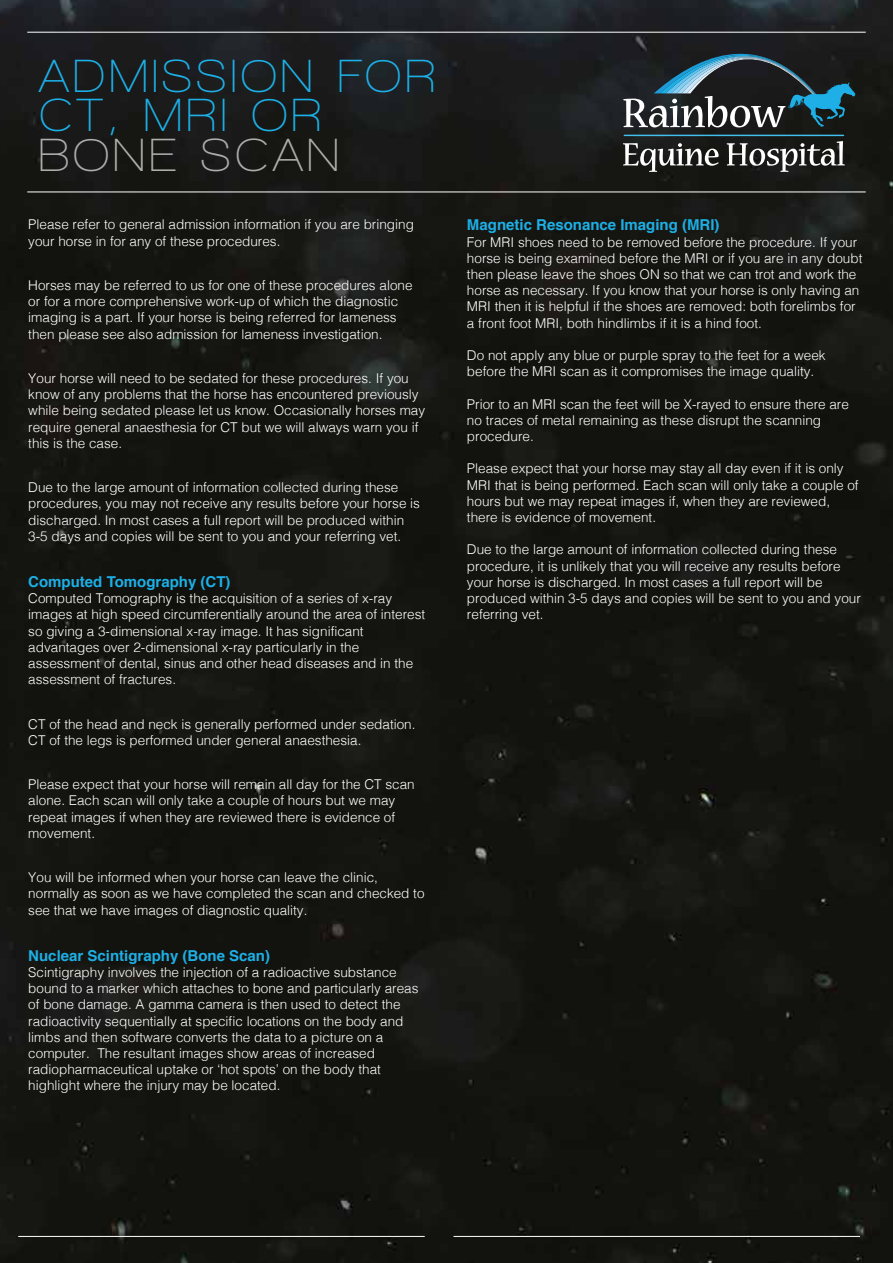
<style>
.page{position:relative;width:893px;height:1263px;background:#fff}
.page>*{position:absolute;margin:0;border:0;box-sizing:border-box;transform-origin:0 0}
.t1{font:600 47.55px/39.5px "Walkway";letter-spacing:.08em;color:#1dafe6}
.t2{font:600 47.55px "Walkway";letter-spacing:.08em;color:#adadad}
.t3{font:700 15px "Helvetica";color:#1dafe6}
.t4{font:300 13.5px/16.2px "Helvetica";color:#fff}
</style>
<div class="page">
<img style="left:0;top:0;width:893px;height:1263px">
<hr style="left:18px;top:1236px;width:407px;height:1px;background:#fff">
<hr style="left:453px;top:1236px;width:407px;height:1px;background:#fff">
<hr style="left:27px;top:32px;width:839px;height:1px;background:#fff">
<hr style="left:27px;top:192px;width:839px;height:1px;background:#fff">
<hr style="left:624px;top:135px;width:220px;height:1px;background:#43bfef">
<svg style="left:623px;top:143px;width:96px;height:29px"></svg>
<svg style="left:727px;top:141px;width:118px;height:31px"></svg>
<svg style="left:623px;top:23px;width:232px;height:104px;background:#313c42"></svg>
<h1 class="t1" style="left:39px;top:55px;width:398px">ADMISSION FOR<br>CT, MRI OR</h1>
<h1 class="t2" style="left:39px;top:129px;width:302px">BONE SCAN</h1>
<p class="t4" style="left:28px;top:215px;width:387px">Please refer to general admission information if you are bringing your horse in for any of these procedures.</p>
<p class="t4" style="left:28px;top:276px;width:386px">Horses may be referred to us for one of these procedures alone or for a more comprehensive work-up of which the diagnostic imaging is a part. If your horse is being referred for lameness then please see also admission for lameness investigation.</p>
<p class="t4" style="left:28px;top:369px;width:398px">Your horse will need to be sedated for these procedures. If you know of any problems that the horse has encountered previously while being sedated please let us know. Occasionally horses may require general anaesthesia for CT but we will always warn you if this is the case.</p>
<p class="t4" style="left:28px;top:478px;width:393px">Due to the large amount of information collected during these procedures, you may not receive any results before your horse is discharged. In most cases a full report will be produced within 3-5 days and copies will be sent to you and your referring vet.</p>
<p class="t3" style="left:28px;top:569px;width:204px">Computed Tomography (CT)</p>
<p class="t4" style="left:28px;top:589px;width:398px">Computed Tomography is the acquisition of a series of x-ray images at high speed circumferentially around the area of interest so giving a 3-dimensional x-ray image. It has significant advantages over 2-dimensional x-ray particularly in the assessment of dental, sinus and other head diseases and in the assessment of fractures.</p>
<p class="t4" style="left:28px;top:715px;width:389px">CT of the head and neck is generally performed under sedation.<br>CT of the legs is performed under general anaesthesia.</p>
<p class="t4" style="left:28px;top:775px;width:388px">Please expect that your horse will remain all day for the CT scan alone. Each scan will only take a couple of hours but we may repeat images if when they are reviewed there is evidence of movement.</p>
<p class="t4" style="left:28px;top:868px;width:398px">You will be informed when your horse can leave the clinic, normally as soon as we have completed the scan and checked to see that we have images of diagnostic quality.</p>
<p class="t3" style="left:28px;top:943px;width:243px">Nuclear Scintigraphy (Bone Scan)</p>
<p class="t4" style="left:28px;top:963px;width:392px">Scintigraphy involves the injection of a radioactive substance bound to a marker which attaches to bone and particularly areas of bone damage. A gamma camera is then used to detect the radioactivity sequentially at specific locations on the body and limbs and then software converts the data to a picture on a computer. The resultant images show areas of increased radiopharmaceutical uptake or ‘hot spots’ on the body that highlight where the injury may be located.</p>
<p class="t3" style="left:467px;top:213px;width:254px">Magnetic Resonance Imaging (MRI)</p>
<p class="t4" style="left:467px;top:233px;width:397px">For MRI shoes need to be removed before the procedure. If your horse is being examined before the MRI or if you are in any doubt then please leave the shoes ON so that we can trot and work the horse as necessary. If you know that your horse is only having an MRI then it is helpful if the shoes are removed: both forelimbs for a front foot MRI, both hindlimbs if it is a hind foot.</p>
<p class="t4" style="left:467px;top:346px;width:360px">Do not apply any blue or purple spray to the feet for a week before the MRI scan as it compromises the image quality.</p>
<p class="t4" style="left:467px;top:395px;width:383px">Prior to an MRI scan the feet will be X-rayed to ensure there are no traces of metal remaining as these disrupt the scanning procedure.</p>
<p class="t4" style="left:467px;top:459px;width:393px">Please expect that your horse may stay all day even if it is only MRI that is being performed. Each scan will only take a couple of hours but we may repeat images if, when they are reviewed, there is evidence of movement.</p>
<p class="t4" style="left:467px;top:540px;width:395px">Due to the large amount of information collected during these procedure, it is unlikely that you will receive any results before your horse is discharged. In most cases a full report will be produced within 3-5 days and copies will be sent to you and your referring vet.</p>
</div>
